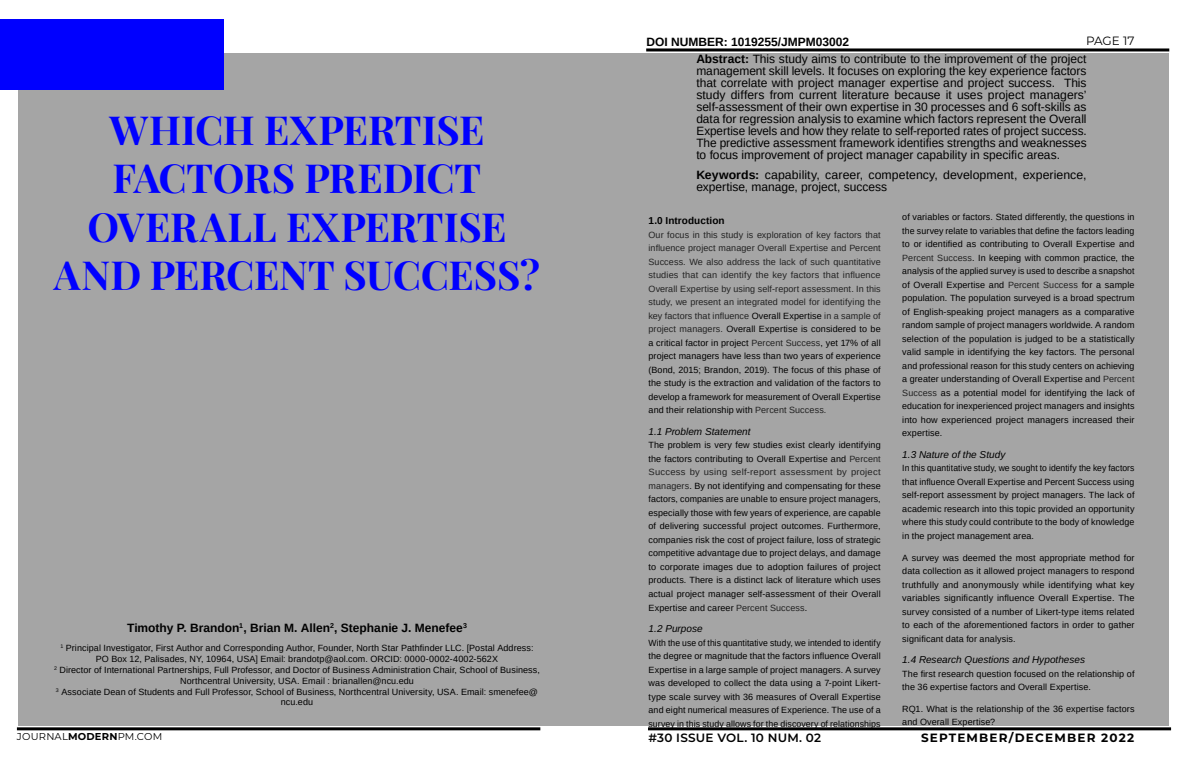
<style>
.page{position:relative;width:1188px;height:780px;background:#fff}
.page>*{position:absolute;margin:0;border:0;box-sizing:border-box;transform-origin:0 0}
.t1{font:40px/48px "Playfair Display";letter-spacing:-.005em;color:#00f;text-align:center}
.t2{font:12px/12px "Arimo";color:#000;text-align:justify}
.t3{font:700 12px "Arimo";color:#000}
.t4{font:700 12px "Montserrat";letter-spacing:.1em;color:#000}
.t5{font:600 12px "Montserrat";letter-spacing:.02em;color:#000}
.t6{font:12px "Montserrat";letter-spacing:-.005em;color:#000}
.t7{font:italic 10px "Arimo";color:#000}
.t8{font:10px "Montserrat";letter-spacing:.02em;color:#000}
.t9{font:700 10px "Arimo";letter-spacing:.01em;color:#000}
.t10{font:9px/13.5px "Arimo";letter-spacing:.01em;color:#000;text-align:justify}
.t11{font:9px/13.5px "Arimo";letter-spacing:.01em;color:#222;text-align:justify}
.t12{font:9px/13.5px "Arimo";letter-spacing:.01em;color:#000;text-align:justify;scale:.95 1}
.s1{font-weight:700}
.s2{color:#000}
.s3{color:#222}
</style>
<div class="page">
<hr style="left:646px;top:48px;width:523px;height:3px;background:#000">
<hr style="left:17px;top:726px;width:523px;height:3px;background:#000">
<hr style="left:648px;top:726px;width:523px;height:3px;background:#000">
<div style="left:19px;top:54px;width:1150px;height:671px;background:#a5a5a5"></div>
<div style="left:0;top:19px;width:224px;height:70px;background:#00f"></div>
<h1 class="t1" style="left:54px;top:103px;width:488px">WHICH EXPERTISE<br>FACTORS PREDICT<br>OVERALL EXPERTISE<br>AND PERCENT SUCCESS?</h1>
<h2 class="t3" style="left:127px;top:618px;width:341px">Timothy P. Brandon<sup>1</sup>, Brian M. Allen<sup>2</sup>, Stephanie J. Menefee<sup>3</sup></h2>
<p class="t10" style="left:54px;top:642px;width:488px;line-height:10.8px;text-align:center"><sup>1</sup> Principal Investigator, First Author and Corresponding Author, Founder, North Star Pathfinder LLC. [Postal Address:<br>PO Box 12, Palisades, NY, 10964, USA] Email: brandotp@aol.com. ORCID: 0000-0002-4002-562X<br><sup>2</sup> Director of International Partnerships, Full Professor, and Doctor of Business Administration Chair, School of Business, Northcentral University, USA. Email : brianallen@ncu.edu<br><sup>3</sup> Associate Dean of Students and Full Professor, School of Business, Northcentral University, USA. Email: smenefee@ ncu.edu</p>
<h2 class="t3" style="left:646px;top:33px;width:204px">DOI NUMBER: 1019255/JMPM03002</h2>
<h2 class="t6" style="left:1086px;top:32px;width:50px">PAGE 17</h2>
<p class="t2" style="left:696px;top:53px;width:392px"><span class="s1">Abstract:</span> This study aims to contribute to the improvement of the project management skill levels. It focuses on exploring the key experience factors that correlate with project manager expertise and project success. This study differs from current literature because it uses project managers’ self-assessment of their own expertise in 30 processes and 6 soft-skills as data for regression analysis to examine which factors represent the Overall Expertise levels and how they relate to self-reported rates of project success.<br>The predictive assessment framework identifies strengths and weaknesses to focus improvement of project manager capability in specific areas.</p>
<h2 class="t2" style="left:696px;top:169px;width:392px"><span class="s1">Keywords:</span> capability, career, competency, development, experience, expertise, manage, project, success</h2>
<p class="t9" style="left:649px;top:213px;width:78px">1.0 Introduction</p>
<p class="t11" style="left:649px;top:227px;width:234px">Our focus in this study is exploration of key factors that influence project manager Overall Expertise and Percent Success. We also address the lack of such quantitative studies that can identify the key factors that influence Overall Expertise by using self-report assessment. In this study, we present an integrated model for identifying the key factors that influence <span class="s2">Overall Expertise</span> in a sample of project managers. <span class="s2">Overall Expertise is considered to be a critical factor in project</span> Percent Success<span class="s2">, yet 17% of all project managers have less than two years of experience (Bond, 2015; Brandon, 2019). The focus of this phase of the study is the extraction and validation of the factors to develop a framework for measurement of Overall Expertise and their relationship with</span> Percent Success.</p>
<p class="t7" style="left:649px;top:424px;width:104px">1.1 Problem Statement</p>
<p class="t10" style="left:649px;top:438px;width:234px">The problem is very few studies exist clearly identifying the factors contributing to Overall Expertise and <span class="s3">Percent Success by using self-report assessment by project managers</span>. By not identifying and compensating for these factors, companies are unable to ensure project managers, especially those with few years of experience, are capable of delivering successful project outcomes. Furthermore, companies risk the cost of project failure, loss of strategic competitive advantage due to project delays, and damage to corporate images due to adoption failures of project products. There is a distinct lack of literature which uses actual project manager self-assessment of their Overall Expertise and career <span class="s3">Percent Success</span>.</p>
<p class="t7" style="left:649px;top:621px;width:56px">1.2 Purpose</p>
<p class="t12" style="left:649px;top:635px;width:246px">With the use of this quantitative study, we intended to identify the degree or magnitude that the factors influence Overall Expertise in a large sample of project managers. A survey was developed to collect the data using a 7-point Likert&shy;type scale survey with 36 measures of Overall Expertise and eight numerical measures of Experience. The use of a survey in this study allows for the discovery of relationships</p>
<p class="t10" style="left:902px;top:210px;width:234px">of variables or factors. Stated differently, the questions in the survey relate to variables that define the factors leading to or identified as contributing to Overall Expertise and <span class="s3">Percent Success</span>. In keeping with common practice, the analysis of the applied survey is used to describe a snapshot of Overall Expertise and <span class="s3">Percent Success</span> for a sample population. The population surveyed is a broad spectrum of English-speaking project managers as a comparative random sample of project managers worldwide. A random selection of the population is judged to be a statistically valid sample in identifying the key factors. The personal and professional reason for this study centers on achieving a greater understanding of Overall Expertise and <span class="s3">Percent Success</span> as a potential model for identifying the lack of education for inexperienced project managers and insights into how experienced project managers increased their expertise.</p>
<p class="t7" style="left:902px;top:447px;width:105px">1.3 Nature of the Study</p>
<p class="t12" style="left:902px;top:461px;width:246px">In this quantitative study, we sought to identify the key factors that influence Overall Expertise and Percent Success using self-report assessment by project managers. The lack of academic research into this topic provided an opportunity where this study could contribute to the body of knowledge in the project management area.</p>
<p class="t10" style="left:902px;top:550px;width:234px">A survey was deemed the most appropriate method for data collection as it allowed project managers to respond truthfully and anonymously while identifying what key variables significantly influence Overall Expertise. The survey consisted of a number of Likert-type items related to each of the aforementioned factors in order to gather significant data for analysis.</p>
<p class="t7" style="left:902px;top:652px;width:184px">1.4 Research Questions and Hypotheses</p>
<p class="t10" style="left:902px;top:666px;width:234px">The first research question focused on the relationship of the 36 expertise factors and Overall Expertise.</p>
<p class="t10" style="left:902px;top:701px;width:234px">RQ1. What is the relationship of the 36 expertise factors and Overall Expertise?</p>
<p class="t8" style="left:17px;top:729px;width:147px">JOURNAL<span class="s1">MODERN</span>PM.COM</p>
<h2 class="t5" style="left:648px;top:728px;width:174px">#30 ISSUE VOL. 10 NUM. 02</h2>
<h2 class="t4" style="left:921px;top:728px;width:215px">SEPTEMBER/DECEMBER 2022</h2>
</div>
